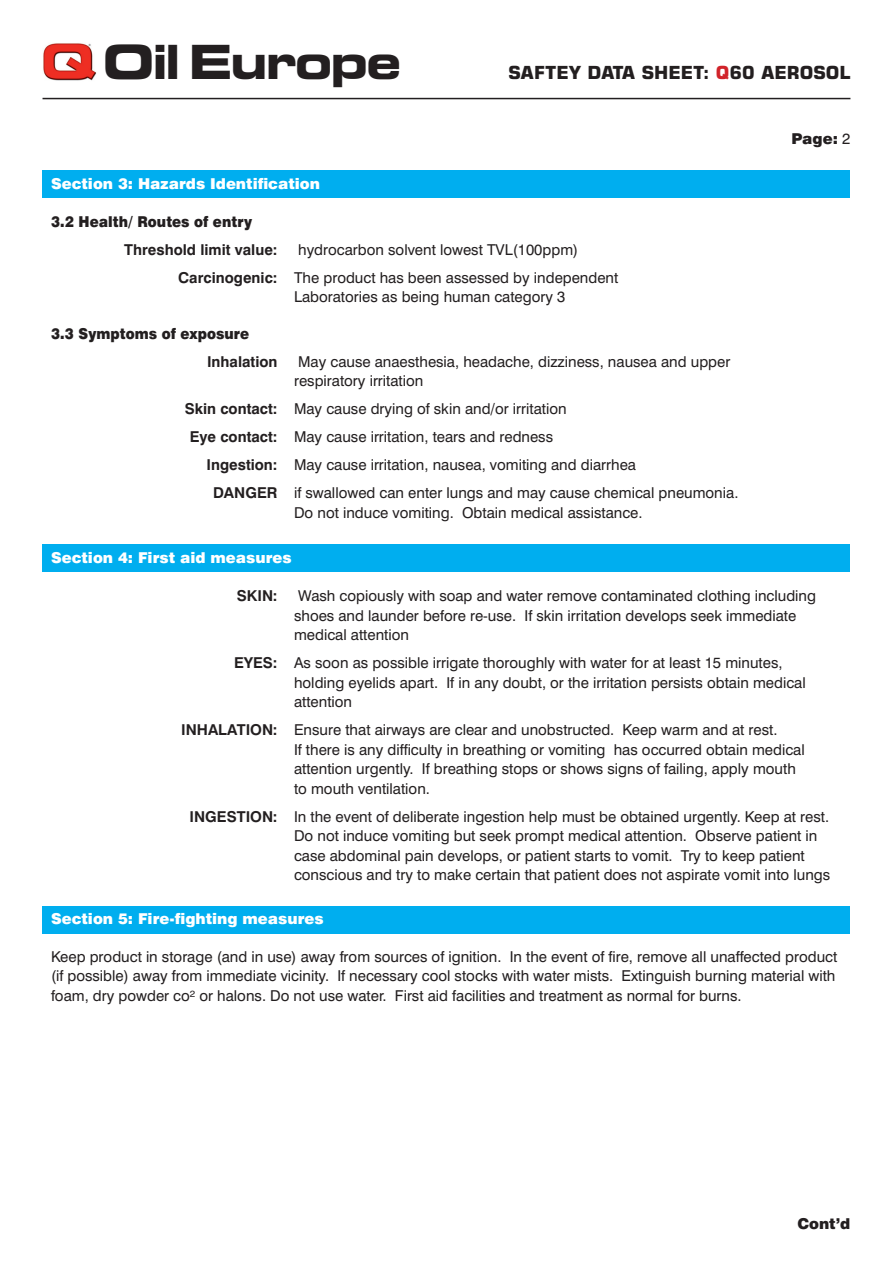
<style>
.page{position:relative;width:893px;height:1263px;background:#fff}
.page>*{position:absolute;margin:0;border:0;box-sizing:border-box;transform-origin:0 0}
.t1{font:700 expanded 46.95px "Square 721 BT";letter-spacing:-.05em;color:#231f20}
.t2{font:700 18px "Square 721 BT";color:#231f20}
.t3{font:15px/19.5px "Swiss 721 BT";color:#231f20}
.t4{font:900 15px "Swiss 721 BT";color:#fff}
.t5{font:900 15px "Swiss 721 BT";letter-spacing:.005em;color:#231f20;scale:.91 1}
.t6{font:700 15px "Swiss 721 BT";color:#231f20}
.t7{font:900 15px "Swiss 721 BT";letter-spacing:.005em;color:#231f20}
.s1{color:#d1232a}
.s2{font-weight:400}
.s3{font-weight:700}
</style>
<div class="page">
<img style="left:43px;top:43px;width:53px;height:38px">
<hr style="left:43px;top:98px;width:807px;height:1px;background:#231f20">
<div style="left:43px;top:170px;width:807px;height:28px;background:#00aeef"></div>
<div style="left:43px;top:544px;width:807px;height:28px;background:#00aeef"></div>
<div style="left:43px;top:906px;width:807px;height:27px;background:#00aeef"></div>
<h1 class="t1" style="left:103px;top:34px;width:300px">Oil Europe</h1>
<p class="t4" style="left:51px;top:174px;width:270px">Section 3: Hazards Identification</p>
<p class="t2" style="left:508px;top:62px;width:343px">SAFTEY DATA SHEET: <span class="s1">Q</span>60 AEROSOL</p>
<p class="t7" style="left:791px;top:130px;width:60px">Page: <span class="s2">2</span></p>
<p class="t5" style="left:51px;top:212px;width:222px">3.2 Health/ Routes of entry</p>
<p class="t6" style="left:124px;top:240px;width:155px">Threshold limit value:</p>
<p class="t3" style="left:178px;top:235px;width:442px;line-height:28px;text-indent:120px">hydrocarbon solvent lowest TVL(100ppm)<br><span class="s3">Carcinogenic:</span> The product has been assessed by independent</p>
<p class="t3" style="left:294px;top:287px;width:273px">Laboratories as being human category 3</p>
<p class="t5" style="left:51px;top:324px;width:219px">3.3 Symptoms of exposure</p>
<p class="t6" style="left:207px;top:352px;width:72px">Inhalation</p>
<p class="t3" style="left:294px;top:352px;width:438px">May cause anaesthesia, headache, dizziness, nausea and upper respiratory irritation</p>
<p class="t3" style="left:185px;top:399px;width:383px"><span class="s3">Skin contact:</span> May cause drying of skin and/or irritation</p>
<p class="t3" style="left:190px;top:427px;width:365px"><span class="s3">Eye contact:</span> May cause irritation, tears and redness</p>
<p class="t3" style="left:207px;top:455px;width:431px"><span class="s3">Ingestion:</span> May cause irritation, nausea, vomiting and diarrhea</p>
<p class="t3" style="left:213px;top:483px;width:527px"><span class="s3">DANGER</span> if swallowed can enter lungs and may cause chemical pneumonia.</p>
<p class="t3" style="left:294px;top:503px;width:350px">Do not induce vomiting. Obtain medical assistance.</p>
<p class="t4" style="left:51px;top:548px;width:242px">Section 4: First aid measures</p>
<p class="t6" style="left:237px;top:586px;width:42px">SKIN:</p>
<p class="t3" style="left:294px;top:586px;width:523px">Wash copiously with soap and water remove contaminated clothing including shoes and launder before re-use. If skin irritation develops seek immediate medical attention</p>
<p class="t3" style="left:294px;top:653px;width:513px;text-indent:-60px"><span class="s3">EYES:</span> As soon as possible irrigate thoroughly with water for at least 15 minutes, holding eyelids apart. If in any doubt, or the irritation persists obtain medical attention</p>
<p class="t3" style="left:294px;top:720px;width:512px;text-indent:-113px"><span class="s3">INHALATION:</span> Ensure that airways are clear and unobstructed. Keep warm and at rest.<br>If there is any difficulty in breathing or vomiting has occurred obtain medical attention urgently. If breathing stops or shows signs of failing, apply mouth to mouth ventilation.</p>
<p class="t3" style="left:294px;top:806px;width:538px;text-indent:-104px"><span class="s3">INGESTION:</span> In the event of deliberate ingestion help must be obtained urgently. Keep at rest.<br>Do not induce vomiting but seek prompt medical attention. Observe patient in case abdominal pain develops, or patient starts to vomit. Try to keep patient conscious and try to make certain that patient does not aspirate vomit into lungs</p>
<p class="t4" style="left:51px;top:910px;width:274px">Section 5: Fire-fighting measures</p>
<p class="t3" style="left:51px;top:947px;width:788px">Keep product in storage (and in use) away from sources of ignition. In the event of fire, remove all unaffected product (if possible) away from immediate vicinity. If necessary cool stocks with water mists. Extinguish burning material with foam, dry powder co² or halons. Do not use water. First aid facilities and treatment as normal for burns.</p>
<p class="t7" style="left:797px;top:1214px;width:55px">Cont’d</p>
</div>
